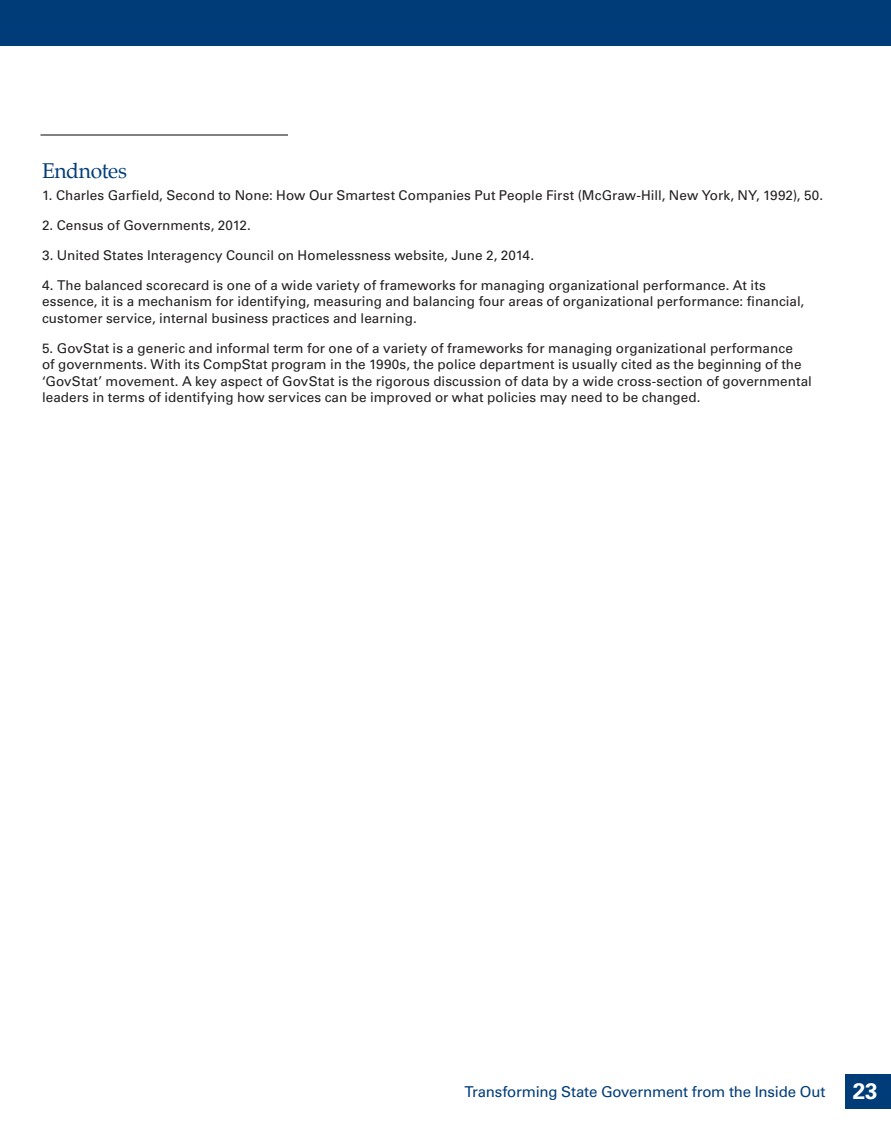
<style>
.page{position:relative;width:891px;height:1134px;background:#fff}
.page>*{position:absolute;margin:0;border:0;box-sizing:border-box;transform-origin:0 0}
.subhead_2012_Level_2{font:21px "Palatino";letter-spacing:-.015em;color:#003d78}
.t1{font:15px "Univers LT Std";letter-spacing:-.01em;color:#003d78}
.Table_text{font:13.5px/16.5px "Univers LT Std";letter-spacing:.005em;color:#231f20}
.s1{font-weight:700;font-size:22.5px;color:#fff}
</style>
<div class="page">
<div style="left:846px;top:1074px;width:45px;height:34px;background:#003d78"></div>
<div style="left:0;top:0;width:891px;height:46px;background:#003d78"></div>
<hr style="left:40px;top:134px;width:248px;height:2px;background:#231f20">
<p class="subhead_2012_Level_2" style="left:42px;top:153px;width:86px">Endnotes</p>
<p class="Table_text" style="left:42px;top:187px;width:783px">1. Charles Garfield, Second to None: How Our Smartest Companies Put People First (McGraw-Hill, New York, NY, 1992), 50.</p>
<p class="Table_text" style="left:42px;top:217px;width:210px">2. Census of Governments, 2012.</p>
<p class="Table_text" style="left:42px;top:247px;width:494px">3. United States Interagency Council on Homelessness website, June 2, 2014.</p>
<p class="Table_text" style="left:42px;top:277px;width:764px">4. The balanced scorecard is one of a wide variety of frameworks for managing organizational performance. At its essence, it is a mechanism for identifying, measuring and balancing four areas of organizational performance: financial, customer service, internal business practices and learning.</p>
<p class="Table_text" style="left:42px;top:340px;width:771px">5. GovStat is a generic and informal term for one of a variety of frameworks for managing organizational performance<br>of governments. With its CompStat program in the 1990s, the police department is usually cited as the beginning of the ‘GovStat’ movement. A key aspect of GovStat is the rigorous discussion of data by a wide cross-section of governmental leaders in terms of identifying how services can be improved or what policies may need to be changed.</p>
<p class="t1" style="left:464px;top:1083px;width:415px">Transforming State Government from the Inside Out <span class="s1">23</span></p>
</div>
